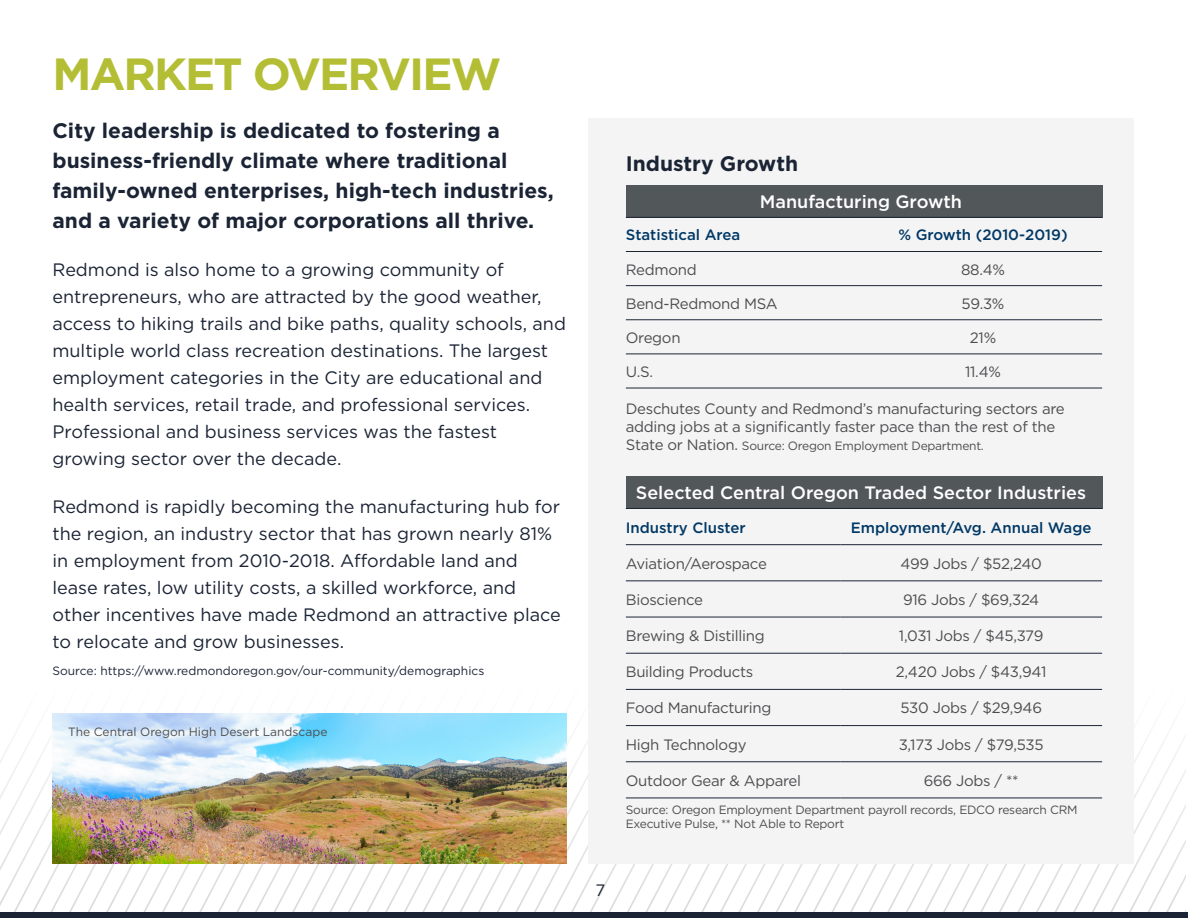
<style>
.page{position:relative;width:1188px;height:918px;background:#fff}
.page>*{position:absolute;margin:0;border:0;box-sizing:border-box;transform-origin:0 0}
.t1{font:700 45px "Gotham";letter-spacing:-.04em;color:#b3be35}
.t2{font:700 21px/30px "Gotham";color:#1b2435}
.t3{font:18px/27px "Gotham";color:#1b2435}
.t4{font:500 18px "Gotham";color:#fff}
.t5{font:16.5px "Gotham";color:#1b2435}
.t6{font:15px/18px "Gotham";letter-spacing:-.02em;color:#4d4d4f}
.t7{font:500 15px "Gotham";color:#003865}
.t8{font:12px/14.4px "Gotham";letter-spacing:-.02em;color:#4d4d4f}
.t9{font:12px "Gotham";color:#1b2435}
.t10{font:12px "Gotham";color:#4d4d4f}
.s1{font-size:15px}
</style>
<div class="page">
<svg style="left:0;top:745px;width:1186px;height:167px"></svg>
<div style="left:588px;top:118px;width:546px;height:746px;background:#f4f4f5"></div>
<div style="left:626px;top:185px;width:476px;height:32px;background:#52575a"></div>
<hr style="left:626px;top:217px;width:238px;height:1px;background:#1b2435">
<hr style="left:864px;top:217px;width:238px;height:1px;background:#1b2435">
<hr style="left:626px;top:251px;width:238px;height:1px;background:#1b2435">
<hr style="left:864px;top:251px;width:238px;height:1px;background:#1b2435">
<hr style="left:626px;top:285px;width:238px;height:1px;background:#1b2435">
<hr style="left:864px;top:285px;width:238px;height:1px;background:#1b2435">
<hr style="left:626px;top:319px;width:238px;height:1px;background:#1b2435">
<hr style="left:864px;top:319px;width:238px;height:1px;background:#1b2435">
<hr style="left:626px;top:354px;width:238px;height:1px;background:#1b2435">
<hr style="left:864px;top:354px;width:238px;height:1px;background:#1b2435">
<hr style="left:626px;top:388px;width:238px;height:1px;background:#1b2435">
<hr style="left:864px;top:388px;width:238px;height:1px;background:#1b2435">
<div style="left:626px;top:476px;width:476px;height:32px;background:#52575a"></div>
<hr style="left:626px;top:508px;width:214px;height:1px;background:#1b2435">
<hr style="left:840px;top:508px;width:262px;height:1px;background:#1b2435">
<hr style="left:626px;top:544px;width:214px;height:1px;background:#1b2435">
<hr style="left:840px;top:544px;width:262px;height:1px;background:#1b2435">
<hr style="left:626px;top:580px;width:214px;height:1px;background:#1b2435">
<hr style="left:840px;top:580px;width:262px;height:1px;background:#1b2435">
<hr style="left:626px;top:617px;width:214px;height:1px;background:#1b2435">
<hr style="left:840px;top:617px;width:262px;height:1px;background:#1b2435">
<hr style="left:626px;top:653px;width:214px;height:1px;background:#1b2435">
<hr style="left:840px;top:653px;width:262px;height:1px;background:#1b2435">
<hr style="left:626px;top:689px;width:214px;height:1px;background:#1b2435">
<hr style="left:840px;top:689px;width:262px;height:1px;background:#1b2435">
<hr style="left:626px;top:725px;width:214px;height:1px;background:#1b2435">
<hr style="left:840px;top:725px;width:262px;height:1px;background:#1b2435">
<hr style="left:626px;top:761px;width:214px;height:1px;background:#1b2435">
<hr style="left:840px;top:761px;width:262px;height:1px;background:#1b2435">
<hr style="left:626px;top:798px;width:214px;height:1px;background:#1b2435">
<hr style="left:840px;top:798px;width:262px;height:1px;background:#1b2435">
<img style="left:52px;top:713px;width:515px;height:151px">
<div style="left:0;top:912px;width:1188px;height:6px;background:#1b2435"></div>
<h1 class="t1" style="left:52px;top:44px;width:450px">MARKET OVERVIEW</h1>
<p class="t2" style="left:52px;top:115px;width:503px">City leadership is dedicated to fostering a business-friendly climate where traditional family-owned enterprises, high-tech industries, and a variety of major corporations all thrive.</p>
<p class="t3" style="left:52px;top:256px;width:515px">Redmond is also home to a growing community of entrepreneurs, who are attracted by the good weather, access to hiking trails and bike paths, quality schools, and multiple world class recreation destinations. The largest employment categories in the City are educational and health services, retail trade, and professional services.<br>Professional and business services was the fastest growing sector over the decade.</p>
<p class="t3" style="left:52px;top:493px;width:510px">Redmond is rapidly becoming the manufacturing hub for the region, an industry sector that has grown nearly 81% in employment from 2010-2018. Affordable land and lease rates, low utility costs, a skilled workforce, and other incentives have made Redmond an attractive place to relocate and grow businesses.</p>
<p class="t9" style="left:52px;top:663px;width:433px">Source: https://www.redmondoregon.gov/our-community/demographics</p>
<p class="t10" style="left:68px;top:724px;width:261px">The Central Oregon High Desert Landscape</p>
<p class="t5" style="left:596px;top:879px;width:11px">7</p>
<p class="t2" style="left:626px;top:148px;width:174px">Industry Growth</p>
<p class="t4" style="left:760px;top:190px;width:204px">Manufacturing Growth</p>
<p class="t7" style="left:626px;top:225px;width:116px">Statistical Area</p>
<p class="t7" style="left:898px;top:225px;width:171px">% Growth (2010-2019)</p>
<p class="t6" style="left:626px;top:260px;width:72px">Redmond</p>
<p class="t6" style="left:961px;top:260px;width:45px">88.4%</p>
<p class="t6" style="left:626px;top:294px;width:153px">Bend-Redmond MSA</p>
<p class="t6" style="left:962px;top:294px;width:44px">59.3%</p>
<p class="t6" style="left:626px;top:328px;width:56px">Oregon</p>
<p class="t6" style="left:970px;top:328px;width:28px">21%</p>
<p class="t6" style="left:626px;top:362px;width:29px">U.S.</p>
<p class="t6" style="left:965px;top:362px;width:37px">11.4%</p>
<p class="t6" style="left:626px;top:399px;width:440px">Deschutes County and Redmond’s manufacturing sectors are adding jobs at a significantly faster pace than the rest of the</p>
<p class="t8" style="left:626px;top:438px;width:360px"><span class="s1">State or Nation.</span> Source: Oregon Employment Department.</p>
<p class="t4" style="left:636px;top:481px;width:452px">Selected Central Oregon Traded Sector Industries</p>
<p class="t7" style="left:626px;top:517px;width:121px">Industry Cluster</p>
<p class="t7" style="left:851px;top:517px;width:242px">Employment/Avg. Annual Wage</p>
<p class="t6" style="left:626px;top:554px;width:143px">Aviation/Aerospace</p>
<p class="t6" style="left:901px;top:554px;width:143px">499 Jobs / $52,240</p>
<p class="t6" style="left:626px;top:590px;width:79px">Bioscience</p>
<p class="t6" style="left:903px;top:590px;width:138px">916 Jobs / $69,324</p>
<p class="t6" style="left:626px;top:627px;width:140px">Brewing &amp; Distilling</p>
<p class="t6" style="left:899px;top:627px;width:146px">1,031 Jobs / $45,379</p>
<p class="t6" style="left:626px;top:663px;width:129px">Building Products</p>
<p class="t6" style="left:896px;top:663px;width:152px">2,420 Jobs / $43,941</p>
<p class="t6" style="left:626px;top:699px;width:147px">Food Manufacturing</p>
<p class="t6" style="left:900px;top:699px;width:143px">530 Jobs / $29,946</p>
<p class="t6" style="left:626px;top:735px;width:122px">High Technology</p>
<p class="t6" style="left:899px;top:735px;width:146px">3,173 Jobs / $79,535</p>
<p class="t6" style="left:626px;top:771px;width:177px">Outdoor Gear &amp; Apparel</p>
<p class="t6" style="left:924px;top:771px;width:96px">666 Jobs / **</p>
<p class="t8" style="left:626px;top:802px;width:453px">Source: Oregon Employment Department payroll records, EDCO research CRM<br>Executive Pulse, ** Not Able to Report</p>
</div>
